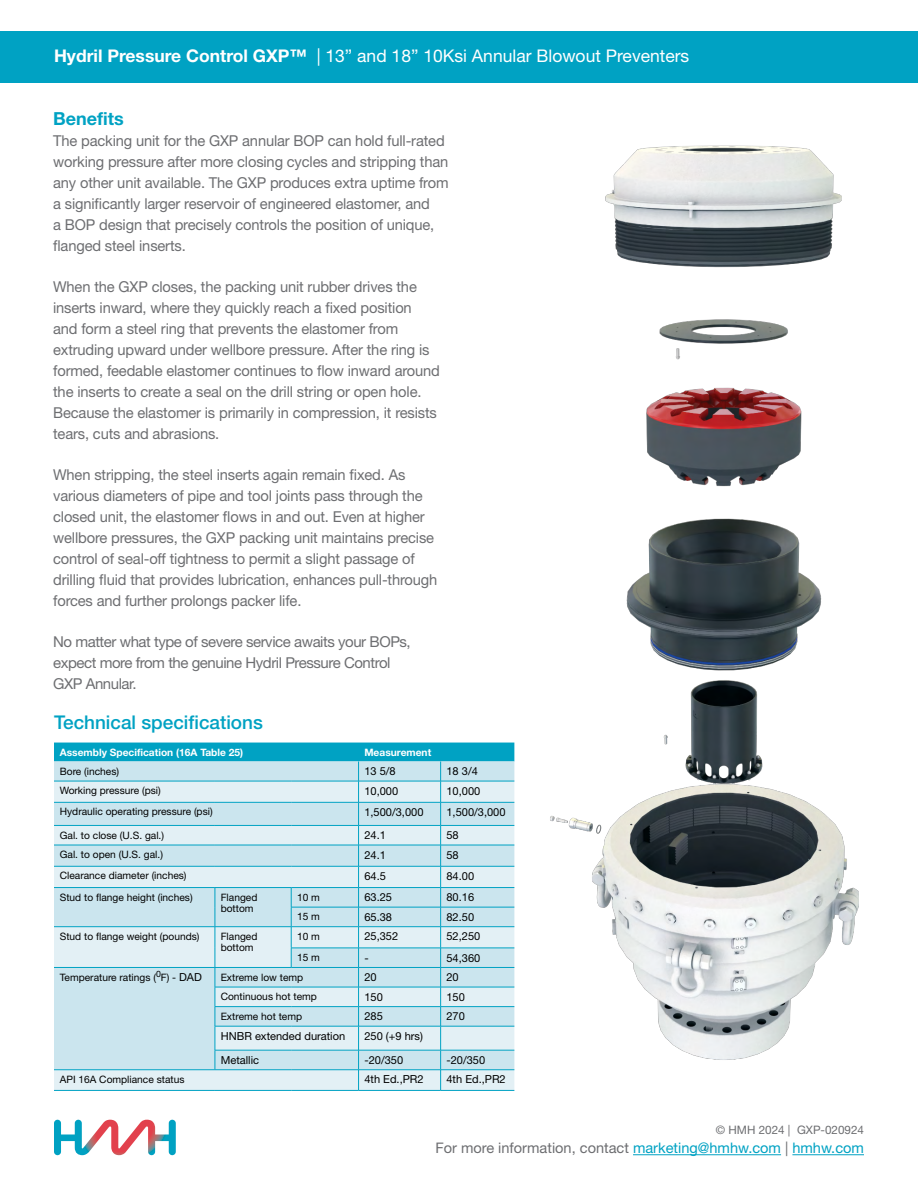
<style>
.page{position:relative;width:918px;height:1188px;background:#fff}
.page>*{position:absolute;margin:0;border:0;box-sizing:border-box;transform-origin:0 0}
.t1{font:500 18.9px "Helvetica Neue LT Pro";color:#00a2c3}
.t2{font:700 18px "Helvetica Neue LT Pro";color:#00a2c3}
.t3{font:17.55px "Helvetica Neue LT Pro";color:#fff}
.t4{font:15px/21px "Helvetica Neue LT Pro";letter-spacing:-.01em;color:#6d6e71}
.t5{font:15px/21px "Helvetica Neue LT Pro";letter-spacing:-.03em;color:#6d6e71}
.t6{font:14.55px "Helvetica Neue LT Pro";color:#6d6e71}
.t7{font:11.7px "Helvetica Neue LT Pro";color:#6d6e71}
.t8{font:11.1px "Helvetica Neue LT Pro";color:#000}
.t9{font:10.2px/11.7px "Helvetica Neue LT Pro";color:#000}
.t10{font:700 10.2px "Helvetica Neue LT Pro";color:#fff}
.s1{font-weight:700}
.s2{font-size:11.1px}
.s3{color:#00a2c3}
</style>
<div class="page">
<hr style="left:633px;top:1154px;width:148px;height:1px;background:#00a2c3">
<hr style="left:792px;top:1154px;width:72px;height:1px;background:#00a2c3">
<hr style="left:54px;top:1090px;width:161px;height:1px;background:#00a2c3">
<hr style="left:215px;top:1090px;width:76px;height:1px;background:#00a2c3">
<hr style="left:291px;top:1090px;width:68px;height:1px;background:#00a2c3">
<hr style="left:359px;top:1090px;width:82px;height:1px;background:#00a2c3">
<hr style="left:441px;top:1090px;width:73px;height:1px;background:#00a2c3">
<svg style="left:54px;top:743px;width:460px;height:347px;background:#c1e3ec"></svg>
<hr style="left:54px;top:1069px;width:161px;height:1px;background:#00a2c3">
<svg style="left:54px;top:1120px;width:122px;height:35px"></svg>
<div style="left:0;top:32px;width:918px;height:51px;background:#00a2c3"></div>
<img style="left:550px;top:145px;width:309px;height:915px">
<p class="t3" style="left:54px;top:45px;width:637px"><span class="s1">Hydril Pressure Control GXP™</span> | 13” and 18” 10Ksi Annular Blowout Preventers</p>
<p class="t2" style="left:53px;top:108px;width:72px">Benefits</p>
<p class="t4" style="left:53px;top:130px;width:397px">The packing unit for the GXP annular BOP can hold full-rated working pressure after more closing cycles and stripping than any other unit available. The GXP produces extra uptime from a significantly larger reservoir of engineered elastomer, and<br>a BOP design that precisely controls the position of unique, flanged steel inserts.</p>
<p class="t4" style="left:53px;top:276px;width:388px">When the GXP closes, the packing unit rubber drives the inserts inward, where they quickly reach a fixed position and form a steel ring that prevents the elastomer from extruding upward under wellbore pressure. After the ring is formed, feedable elastomer continues to flow inward around the inserts to create a seal on the drill string or open hole.<br>Because the elastomer is primarily in compression, it resists tears, cuts and abrasions.</p>
<p class="t4" style="left:53px;top:464px;width:386px">When stripping, the steel inserts again remain fixed. As various diameters of pipe and tool joints pass through the closed unit, the elastomer flows in and out. Even at higher wellbore pressures, the GXP packing unit maintains precise control of seal-off tightness to permit a slight passage of drilling fluid that provides lubrication, enhances pull-through forces and further prolongs packer life.</p>
<p class="t5" style="left:53px;top:631px;width:359px">No matter what type of severe service awaits your BOPs, expect more from the genuine Hydril Pressure Control<br>GXP Annular.</p>
<p class="t1" style="left:54px;top:710px;width:210px">Technical specifications</p>
<p class="t10" style="left:60px;top:746px;width:185px">Assembly Specification (16A Table 25)</p>
<p class="t10" style="left:364px;top:746px;width:68px">Measurement</p>
<p class="t9" style="left:60px;top:765px;width:61px">Bore (inches)</p>
<p class="t8" style="left:364px;top:764px;width:33px">13 5/8</p>
<p class="t8" style="left:446px;top:764px;width:33px">18 3/4</p>
<p class="t9" style="left:60px;top:784px;width:102px">Working pressure (psi)</p>
<p class="t8" style="left:364px;top:784px;width:35px">10,000</p>
<p class="t8" style="left:446px;top:784px;width:35px">10,000</p>
<p class="t9" style="left:60px;top:806px;width:154px">Hydraulic operating pressure (psi)</p>
<p class="t8" style="left:364px;top:805px;width:61px">1,500/3,000</p>
<p class="t8" style="left:446px;top:805px;width:61px">1,500/3,000</p>
<p class="t9" style="left:60px;top:829px;width:106px">Gal. to close (U.S. gal.)</p>
<p class="t8" style="left:364px;top:828px;width:23px">24.1</p>
<p class="t8" style="left:446px;top:828px;width:14px">58</p>
<p class="t9" style="left:60px;top:848px;width:105px">Gal. to open (U.S. gal.)</p>
<p class="t8" style="left:364px;top:848px;width:23px">24.1</p>
<p class="t8" style="left:446px;top:848px;width:14px">58</p>
<p class="t9" style="left:60px;top:870px;width:128px">Clearance diameter (inches)</p>
<p class="t8" style="left:364px;top:869px;width:23px">64.5</p>
<p class="t8" style="left:446px;top:869px;width:29px">84.00</p>
<p class="t9" style="left:60px;top:891px;width:134px">Stud to flange height (inches)</p>
<p class="t9" style="left:221px;top:891px;width:38px">Flanged bottom</p>
<p class="t9" style="left:297px;top:891px;width:24px">10 m</p>
<p class="t8" style="left:364px;top:890px;width:29px">63.25</p>
<p class="t8" style="left:446px;top:890px;width:29px">80.16</p>
<p class="t9" style="left:297px;top:911px;width:24px">15 m</p>
<p class="t8" style="left:364px;top:910px;width:29px">65.38</p>
<p class="t8" style="left:446px;top:910px;width:29px">82.50</p>
<p class="t9" style="left:60px;top:930px;width:141px">Stud to flange weight (pounds)</p>
<p class="t9" style="left:221px;top:930px;width:38px">Flanged bottom</p>
<p class="t9" style="left:297px;top:930px;width:24px">10 m</p>
<p class="t8" style="left:364px;top:930px;width:35px">25,352</p>
<p class="t8" style="left:446px;top:930px;width:35px">52,250</p>
<p class="t9" style="left:297px;top:951px;width:24px">15 m</p>
<p class="t8" style="left:364px;top:951px;width:6px">-</p>
<p class="t8" style="left:446px;top:951px;width:35px">54,360</p>
<p class="t9" style="left:60px;top:971px;width:143px">Temperature ratings (<sup>0</sup>F) - <span class="s2">DAD</span></p>
<p class="t9" style="left:221px;top:971px;width:84px">Extreme low temp</p>
<p class="t8" style="left:364px;top:970px;width:14px">20</p>
<p class="t8" style="left:446px;top:970px;width:14px">20</p>
<p class="t9" style="left:221px;top:990px;width:98px">Continuous hot temp</p>
<p class="t8" style="left:364px;top:990px;width:20px">150</p>
<p class="t8" style="left:446px;top:990px;width:20px">150</p>
<p class="t9" style="left:221px;top:1010px;width:83px">Extreme hot temp</p>
<p class="t8" style="left:364px;top:1010px;width:20px">285</p>
<p class="t8" style="left:446px;top:1010px;width:20px">270</p>
<p class="t8" style="left:221px;top:1029px;width:126px">HNBR extended duration</p>
<p class="t8" style="left:364px;top:1029px;width:60px">250 (+9 hrs)</p>
<p class="t8" style="left:221px;top:1053px;width:40px">Metallic</p>
<p class="t8" style="left:364px;top:1053px;width:40px">-20/350</p>
<p class="t8" style="left:446px;top:1053px;width:40px">-20/350</p>
<p class="t9" style="left:60px;top:1073px;width:126px">API 16A Compliance status</p>
<p class="t8" style="left:364px;top:1073px;width:61px">4th Ed.,PR2</p>
<p class="t8" style="left:446px;top:1073px;width:61px">4th Ed.,PR2</p>
<p class="t7" style="left:716px;top:1123px;width:150px">© HMH 2024 | GXP-020924</p>
<p class="t6" style="left:435px;top:1139px;width:430px">For more information, contact <span class="s3">marketing@hmhw.com</span> | <span class="s3">hmhw.com</span></p>
</div>
